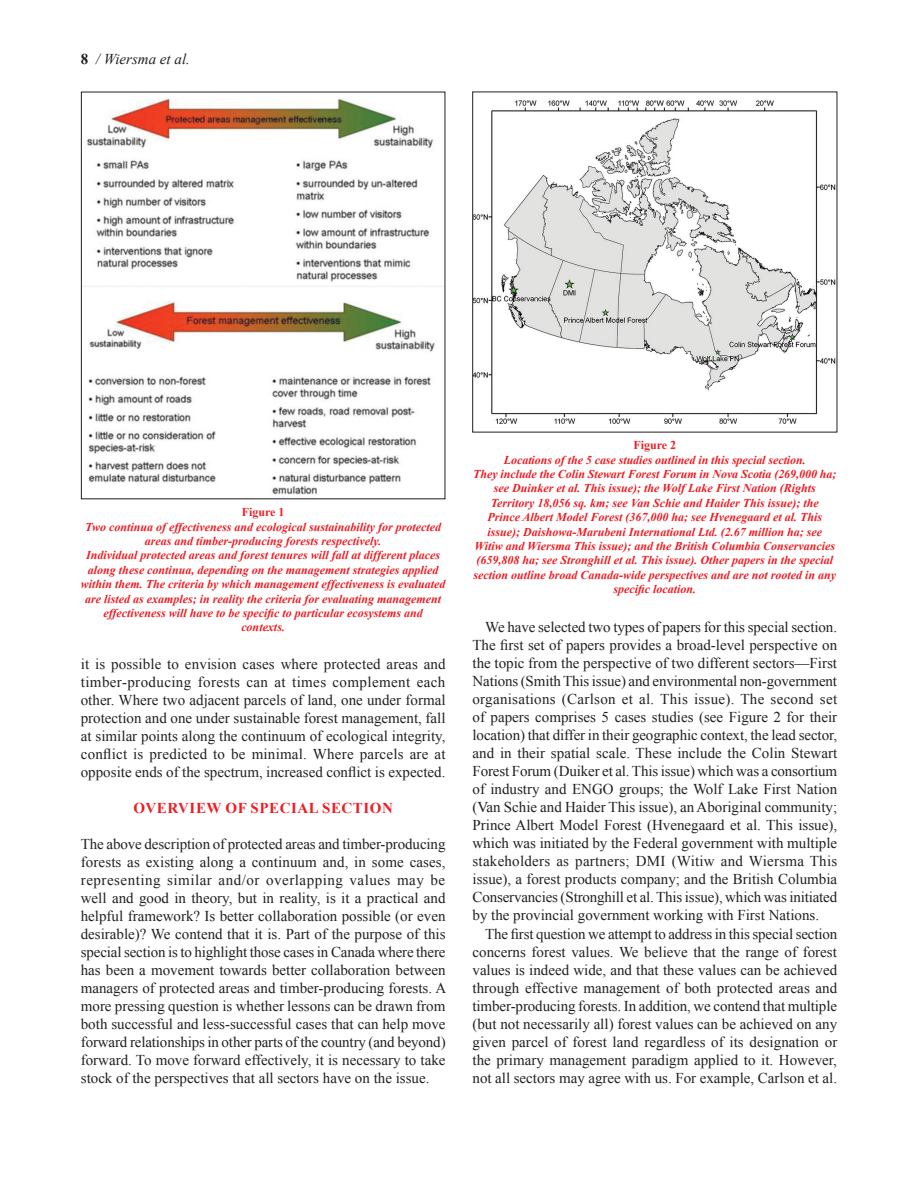
<style>
.page{position:relative;width:918px;height:1188px;background:#fff}
.page>*{position:absolute;margin:0;border:0;box-sizing:border-box;transform-origin:0 0}
.t1{font:15px/18px "Times New Roman";color:#231f20;text-align:justify}
.t2{font:700 15px "Times New Roman";letter-spacing:.035em;color:#ee1d23}
.t3{font:italic 15px "Times New Roman";color:#231f20}
.t4{font:italic 700 12px/14.4px "Times New Roman";color:#ee1d23;text-align:center}
.t5{font:700 12px "Times New Roman";color:#ee1d23}
.s1{font-weight:700;font-style:normal}
</style>
<div class="page">
<img style="left:83px;top:99px;width:360px;height:396px">
<img style="left:474px;top:100px;width:361px;height:324px">
<p class="t3" style="left:81px;top:49px;width:111px"><span class="s1">8</span> / Wiersma et al.</p>
<p class="t5" style="left:242px;top:503px;width:44px">Figure 1</p>
<p class="t4" style="left:81px;top:519px;width:366px">Two continua of effectiveness and ecological sustainability for protected areas and timber-producing forests respectively.<br>Individual protected areas and forest tenures will fall at different places along these continua, depending on the management strategies applied within them. The criteria by which management effectiveness is evaluated are listed as examples; in reality the criteria for evaluating management effectiveness will have to be specific to particular ecosystems and contexts.</p>
<p class="t1" style="left:81px;top:654px;width:366px">it is possible to envision cases where protected areas and timber-producing forests can at times complement each other. Where two adjacent parcels of land, one under formal protection and one under sustainable forest management, fall at similar points along the continuum of ecological integrity, conflict is predicted to be minimal. Where parcels are at opposite ends of the spectrum, increased conflict is expected.</p>
<p class="t2" style="left:133px;top:797px;width:261px">OVERVIEW OF SPECIAL SECTION</p>
<p class="t1" style="left:81px;top:834px;width:367px">The above description of protected areas and timber-producing forests as existing along a continuum and, in some cases, representing similar and/or overlapping values may be well and good in theory, but in reality, is it a practical and helpful framework? Is better collaboration possible (or even desirable)? We contend that it is. Part of the purpose of this special section is to highlight those cases in Canada where there has been a movement towards better collaboration between managers of protected areas and timber-producing forests. A more pressing question is whether lessons can be drawn from both successful and less-successful cases that can help move forward relationships in other parts of the country (and beyond) forward. To move forward effectively, it is necessary to take stock of the perspectives that all sectors have on the issue.</p>
<p class="t5" style="left:633px;top:436px;width:44px">Figure 2</p>
<p class="t4" style="left:473px;top:452px;width:365px">Locations of the 5 case studies outlined in this special section.<br>They include the Colin Stewart Forest Forum in Nova Scotia (269,000 ha; see Duinker et al. This issue); the Wolf Lake First Nation (Rights Territory 18,056 sq. km; see Van Schie and Haider This issue); the Prince Albert Model Forest (367,000 ha; see Hvenegaard et al. This issue); Daishowa-Marubeni International Ltd. (2.67 million ha; see Witiw and Wiersma This issue); and the British Columbia Conservancies (659,808 ha; see Stronghill et al. This issue). Other papers in the special section outline broad Canada-wide perspectives and are not rooted in any specific location.</p>
<p class="t1" style="left:472px;top:618px;width:366px;text-indent:13px">We have selected two types of papers for this special section.<br>The first set of papers provides a broad-level perspective on the topic from the perspective of two different sectors—First Nations (Smith This issue) and environmental non-government organisations (Carlson et al. This issue). The second set of papers comprises 5 cases studies (see Figure 2 for their location) that differ in their geographic context, the lead sector, and in their spatial scale. These include the Colin Stewart Forest Forum (Duiker et al. This issue) which was a consortium of industry and ENGO groups; the Wolf Lake First Nation (Van Schie and Haider This issue), an Aboriginal community; Prince Albert Model Forest (Hvenegaard et al. This issue), which was initiated by the Federal government with multiple stakeholders as partners; DMI (Witiw and Wiersma This issue), a forest products company; and the British Columbia Conservancies (Stronghill et al. This issue), which was initiated by the provincial government working with First Nations.</p>
<p class="t1" style="left:472px;top:924px;width:366px;text-indent:13px">The first question we attempt to address in this special section concerns forest values. We believe that the range of forest values is indeed wide, and that these values can be achieved through effective management of both protected areas and timber-producing forests. In addition, we contend that multiple (but not necessarily all) forest values can be achieved on any given parcel of forest land regardless of its designation or the primary management paradigm applied to it. However, not all sectors may agree with us. For example, Carlson et al.</p>
</div>
